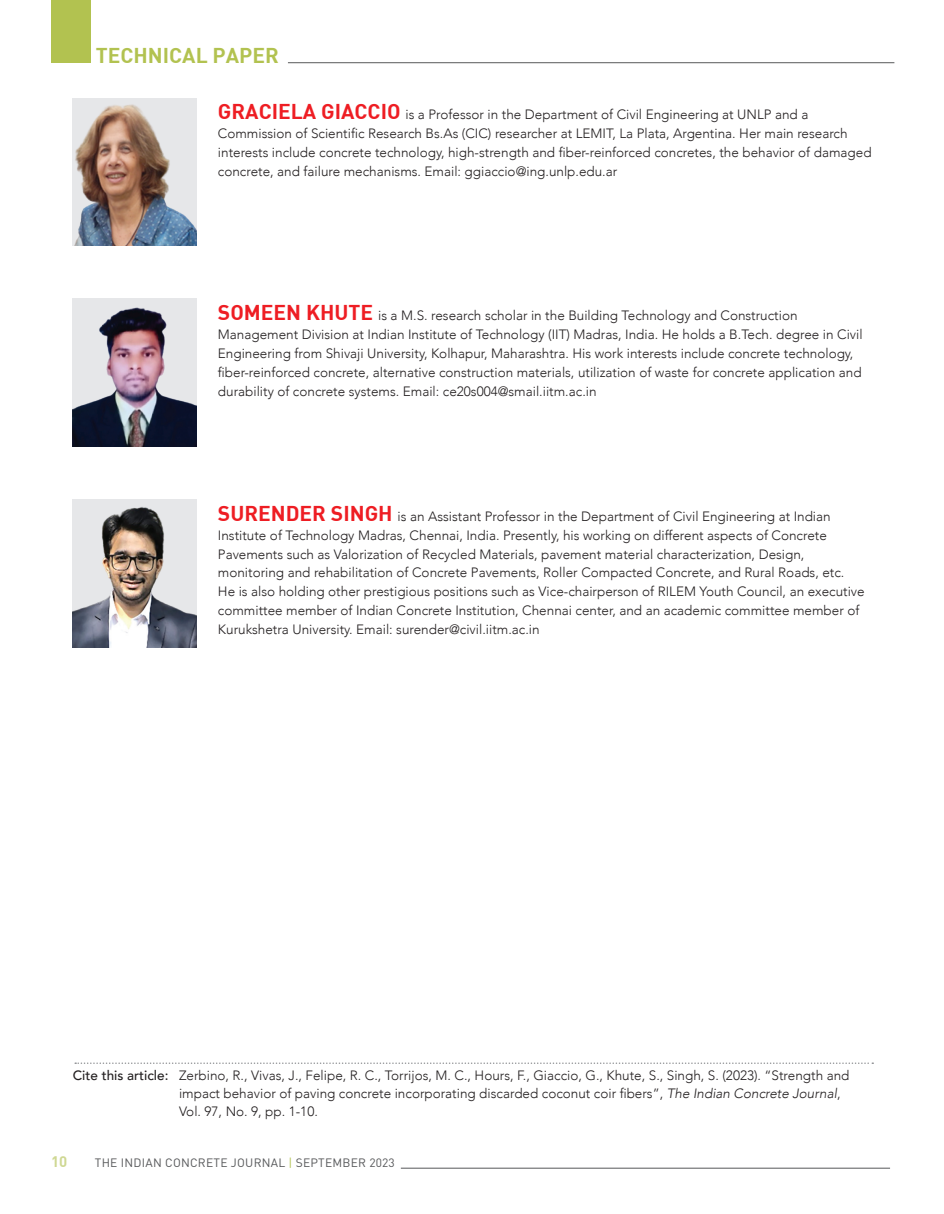
<style>
.page{position:relative;width:944px;height:1214px;background:#fff}
.page>*{position:absolute;margin:0;border:0;box-sizing:border-box;transform-origin:0 0}
.t1{font:21px "DIN Bold";color:#b2c250}
.t2{font:15px "DIN Bold";color:#cfd893}
.t3{font:300 13.5px/18.9px "Avenir";color:#231f20}
.t4{font:12px "DIN Pro";letter-spacing:.02em;color:#57585a}
.s1{font-family:"DIN Bold";font-weight:400;font-size:21px;color:#ee1d23}
.s2{font-weight:500}
.s3{font-style:italic}
.s4{color:#b2c250}
</style>
<div class="page">
<div style="left:51px;top:0;width:39px;height:63px;background:#b2c250"></div>
<hr style="left:288px;top:62px;width:606px;height:1px;background:#57585a">
<hr style="left:401px;top:1167px;width:489px;height:1px;background:#57585a">
<img style="left:73px;top:98px;width:124px;height:147px">
<div style="left:73px;top:299px;width:124px;height:147px;background:#e6e7e9"></div>
<img style="left:73px;top:307px;width:124px;height:139px">
<div style="left:73px;top:499px;width:124px;height:148px;background:#e6e7e9"></div>
<img style="left:73px;top:507px;width:124px;height:140px">
<svg style="left:75px;top:1062px;width:798px;height:2px"></svg>
<h1 class="t1" style="left:96px;top:42px;width:185px">TECHNICAL PAPER</h1>
<p class="t3" style="left:218px;top:105px;width:655px"><span class="s1">GRACIELA GIACCIO</span> is a Professor in the Department of Civil Engineering at UNLP and a Commission of Scientific Research Bs.As (CIC) researcher at LEMIT, La Plata, Argentina. Her main research interests include concrete technology, high-strength and fiber-reinforced concretes, the behavior of damaged concrete, and failure mechanisms. Email: ggiaccio@ing.unlp.edu.ar</p>
<p class="t3" style="left:218px;top:306px;width:646px"><span class="s1">SOMEEN KHUTE</span> is a M.S. research scholar in the Building Technology and Construction Management Division at Indian Institute of Technology (IIT) Madras, India. He holds a B.Tech. degree in Civil Engineering from Shivaji University, Kolhapur, Maharashtra. His work interests include concrete technology, fiber-reinforced concrete, alternative construction materials, utilization of waste for concrete application and durability of concrete systems. Email: ce20s004@smail.iitm.ac.in</p>
<p class="t3" style="left:218px;top:506px;width:648px"><span class="s1">SURENDER SINGH</span> is an Assistant Professor in the Department of Civil Engineering at Indian Institute of Technology Madras, Chennai, India. Presently, his working on different aspects of Concrete Pavements such as Valorization of Recycled Materials, pavement material characterization, Design, monitoring and rehabilitation of Concrete Pavements, Roller Compacted Concrete, and Rural Roads, etc.<br>He is also holding other prestigious positions such as Vice-chairperson of RILEM Youth Council, an executive committee member of Indian Concrete Institution, Chennai center, and an academic committee member of Kurukshetra University. Email: surender@civil.iitm.ac.in</p>
<p class="t3" style="left:179px;top:1066px;width:672px;line-height:18px;text-indent:-106px"><span class="s2">Cite this article:</span> Zerbino, R., Vivas, J., Felipe, R. C., Torrijos, M. C., Hours, F., Giaccio, G., Khute, S., Singh, S. (2023). “Strength and impact behavior of paving concrete incorporating discarded coconut coir fibers”, <span class="s3">The Indian Concrete Journal</span>,<br>Vol. 97, No. 9, pp. 1-10.</p>
<p class="t2" style="left:51px;top:1152px;width:18px">10</p>
<p class="t4" style="left:95px;top:1154px;width:301px">THE INDIAN CONCRETE JOURNAL <span class="s4">|</span> SEPTEMBER 2023</p>
</div>
